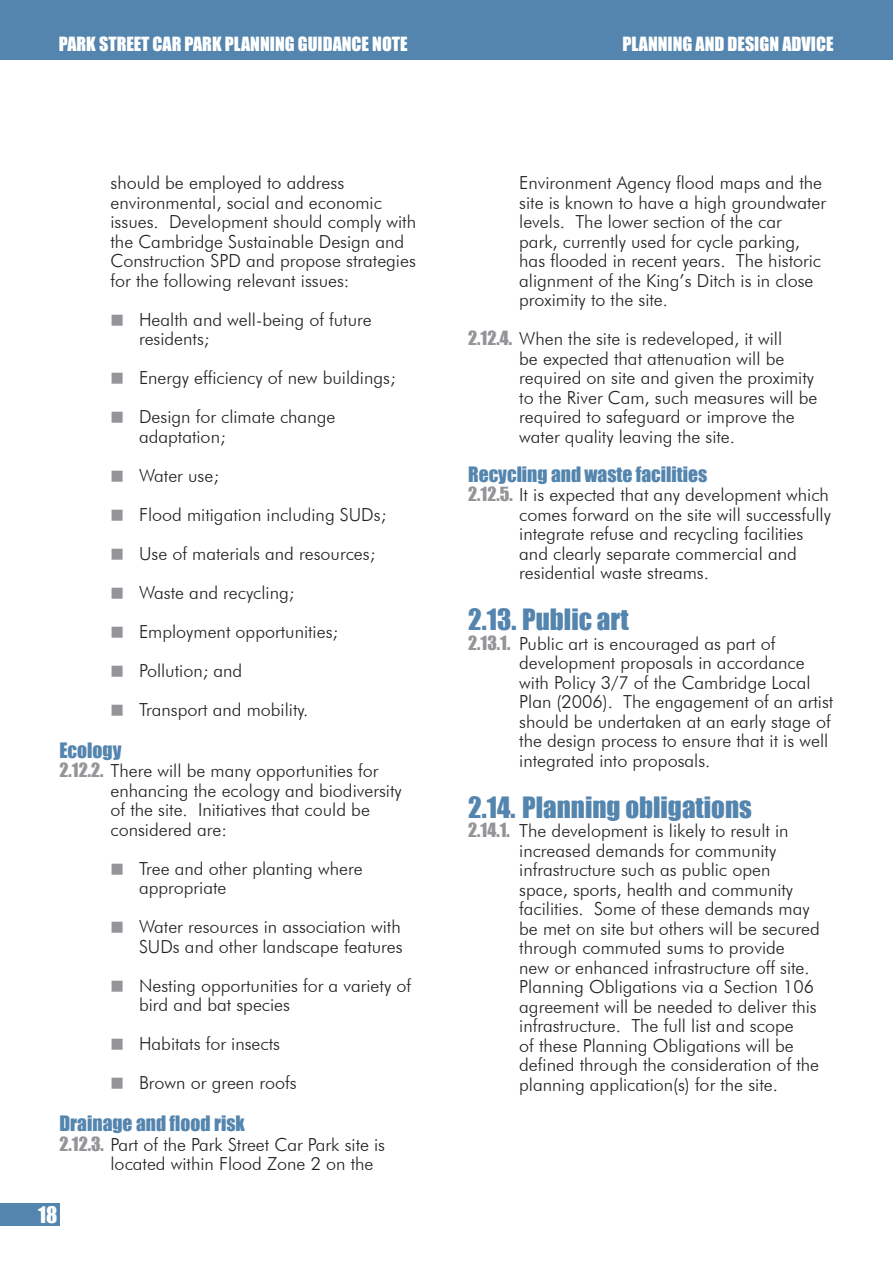
<style>
.page{position:relative;width:893px;height:1263px;background:#fff}
.page>*{position:absolute;margin:0;border:0;box-sizing:border-box;transform-origin:0 0}
._2__Section_Headings{font:27px "Impact";color:#5485ae}
.t1{font:21px "Impact";color:#fff}
._3__Paragraph_Headin{font:19.5px "Impact";color:#5485ae}
._4__Body_Text{font:300 18px/19.5px "Futura BT";color:#231f20}
._5__Body_Text_Bullet{font:300 18px/19.5px "Futura BT";color:#231f20}
.t2{font:18px "Impact";color:#fff}
.s1{font-family:"Impact";font-weight:400;color:#939598}
</style>
<div class="page">
<div style="left:0;top:0;width:893px;height:60px;background:#5485ae"></div>
<div style="left:0;top:1203px;width:60px;height:22px;background:#5485ae"></div>
<p class="t2" style="left:59px;top:30px;width:350px">PARK STREET CAR PARK PLANNING GUIDANCE NOTE</p>
<p class="_4__Body_Text" style="left:111px;top:173px;width:307px">should be employed to address environmental, social and economic issues. Development should comply with the Cambridge Sustainable Design and Construction SPD and propose strategies for the following relevant issues:</p>
<p class="_5__Body_Text_Bullet" style="left:139px;top:309px;width:234px">Health and well-being of future residents;</p>
<p class="_5__Body_Text_Bullet" style="left:139px;top:368px;width:258px">Energy efficiency of new buildings;</p>
<p class="_5__Body_Text_Bullet" style="left:139px;top:407px;width:198px">Design for climate change adaptation;</p>
<p class="_5__Body_Text_Bullet" style="left:139px;top:465px;width:81px">Water use;</p>
<p class="_5__Body_Text_Bullet" style="left:139px;top:504px;width:249px">Flood mitigation including SUDs;</p>
<p class="_5__Body_Text_Bullet" style="left:139px;top:543px;width:238px">Use of materials and resources;</p>
<p class="_5__Body_Text_Bullet" style="left:139px;top:582px;width:157px">Waste and recycling;</p>
<p class="_5__Body_Text_Bullet" style="left:139px;top:621px;width:201px">Employment opportunities;</p>
<p class="_5__Body_Text_Bullet" style="left:139px;top:660px;width:105px">Pollution; and</p>
<p class="_5__Body_Text_Bullet" style="left:139px;top:699px;width:171px">Transport and mobility.</p>
<p class="_3__Paragraph_Headin" style="left:60px;top:735px;width:63px">Ecology</p>
<p class="_4__Body_Text" style="left:111px;top:761px;width:293px;text-indent:-51px"><span class="s1">2.12.2.</span> There will be many opportunities for enhancing the ecology and biodiversity of the site. Initiatives that could be considered are:</p>
<p class="_5__Body_Text_Bullet" style="left:139px;top:858px;width:225px">Tree and other planting where appropriate</p>
<p class="_5__Body_Text_Bullet" style="left:139px;top:917px;width:265px">Water resources in association with<br>SUDs and other landscape features</p>
<p class="_5__Body_Text_Bullet" style="left:139px;top:975px;width:274px">Nesting opportunities for a variety of bird and bat species</p>
<p class="_5__Body_Text_Bullet" style="left:139px;top:1034px;width:142px">Habitats for insects</p>
<p class="_5__Body_Text_Bullet" style="left:139px;top:1073px;width:159px">Brown or green roofs</p>
<p class="_3__Paragraph_Headin" style="left:60px;top:1108px;width:187px">Drainage and flood risk</p>
<p class="_4__Body_Text" style="left:111px;top:1134px;width:276px;text-indent:-51px"><span class="s1">2.12.3.</span> Part of the Park Street Car Park site is located within Flood Zone 2 on the</p>
<p class="t1" style="left:38px;top:1198px;width:21px">18</p>
<p class="t2" style="left:622px;top:30px;width:212px">PLANNING AND DESIGN ADVICE</p>
<p class="_4__Body_Text" style="left:519px;top:173px;width:308px">Environment Agency flood maps and the site is known to have a high groundwater levels. The lower section of the car<br>park, currently used for cycle parking, has flooded in recent years. The historic alignment of the King’s Ditch is in close proximity to the site.</p>
<p class="_4__Body_Text" style="left:519px;top:329px;width:300px;text-indent:-51px"><span class="s1">2.12.4.</span> When the site is redeveloped, it will<br>be expected that attenuation will be required on site and given the proximity to the River Cam, such measures will be required to safeguard or improve the water quality leaving the site.</p>
<p class="_3__Paragraph_Headin" style="left:468px;top:459px;width:240px">Recycling and waste facilities</p>
<p class="_4__Body_Text" style="left:519px;top:485px;width:313px;text-indent:-51px"><span class="s1">2.12.5.</span> It is expected that any development which comes forward on the site will successfully integrate refuse and recycling facilities and clearly separate commercial and residential waste streams.</p>
<p class="_2__Section_Headings" style="left:468px;top:599px;width:162px">2.13. Public art</p>
<p class="_4__Body_Text" style="left:519px;top:633px;width:316px;text-indent:-51px"><span class="s1">2.13.1.</span> Public art is encouraged as part of development proposals in accordance with Policy 3/7 of the Cambridge Local Plan (2006). The engagement of an artist should be undertaken at an early stage of the design process to ensure that it is well integrated into proposals.</p>
<p class="_2__Section_Headings" style="left:468px;top:786px;width:285px">2.14. Planning obligations</p>
<p class="_4__Body_Text" style="left:519px;top:821px;width:302px;text-indent:-51px"><span class="s1">2.14.1.</span> The development is likely to result in increased demands for community infrastructure such as public open space, sports, health and community facilities. Some of these demands may be met on site but others will be secured through commuted sums to provide<br>new or enhanced infrastructure off site.<br>Planning Obligations via a Section 106 agreement will be needed to deliver this infrastructure. The full list and scope<br>of these Planning Obligations will be defined through the consideration of the planning application(s) for the site.</p>
</div>
